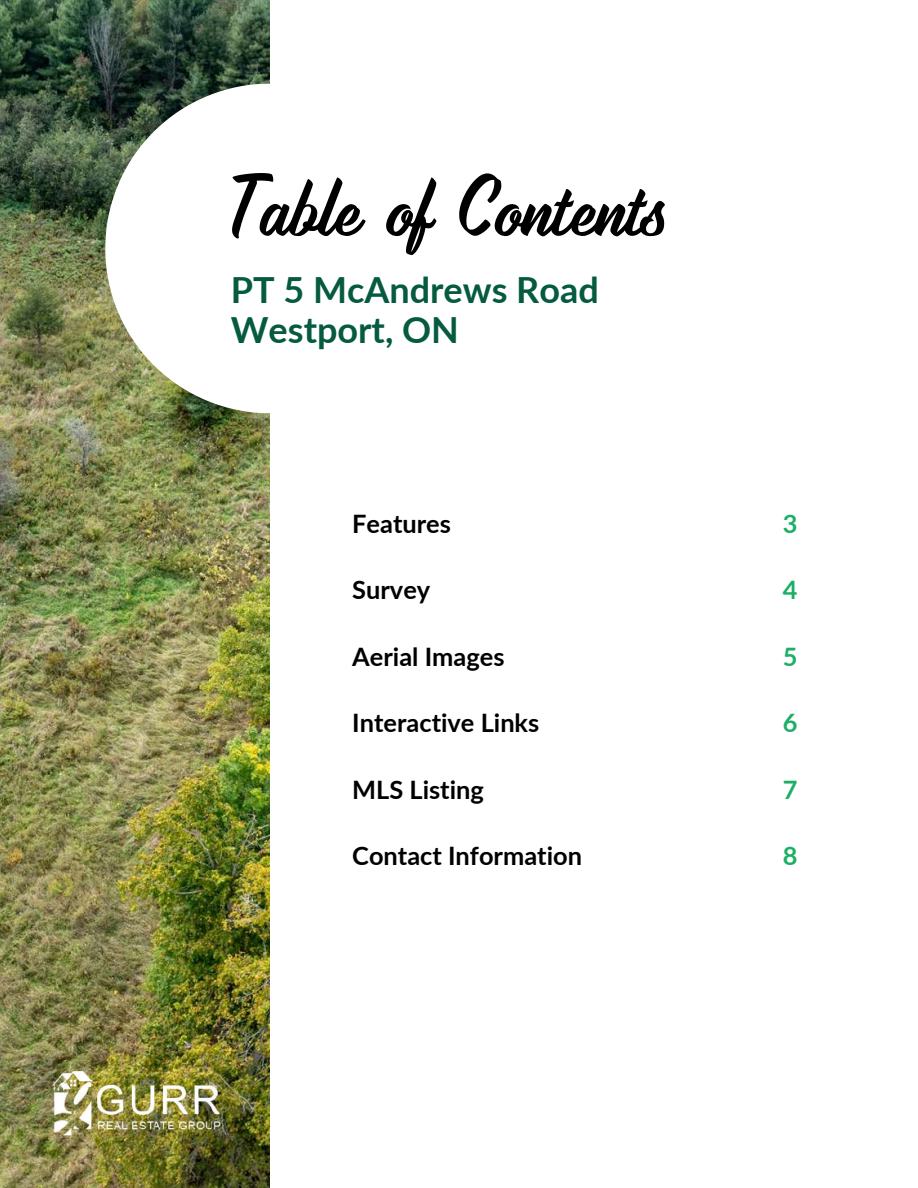
<style>
.page{position:relative;width:918px;height:1188px;background:#fff}
.page>*{position:absolute;margin:0;border:0;box-sizing:border-box;transform-origin:0 0}
.t1{font:78px "Alios Script A";color:#000}
.t2{font:700 36px/39.3px "Lato";color:#055a40}
.t3{font:700 25.35px "Lato";color:#000}
.t4{font:700 25.35px "Lato";color:#1caf66}
</style>
<div class="page">
<img style="left:0;top:0;width:270px;height:1188px">
<svg style="left:105px;top:84px;width:165px;height:329px"></svg>
<img style="left:40px;top:1064px;width:191px;height:80px">
<h1 class="t1" style="left:231px;top:162px;width:440px">Table of Contents</h1>
<h2 class="t2" style="left:231px;top:270px;width:369px">PT 5 McAndrews Road<br>Westport, ON</h2>
<p class="t3" style="left:352px;top:508px;width:100px">Features</p>
<p class="t4" style="left:783px;top:508px;width:16px">3</p>
<p class="t3" style="left:352px;top:574px;width:80px">Survey</p>
<p class="t4" style="left:783px;top:574px;width:16px">4</p>
<p class="t3" style="left:352px;top:641px;width:154px">Aerial Images</p>
<p class="t4" style="left:783px;top:641px;width:16px">5</p>
<p class="t3" style="left:352px;top:707px;width:189px">Interactive Links</p>
<p class="t4" style="left:783px;top:707px;width:16px">6</p>
<p class="t3" style="left:352px;top:774px;width:133px">MLS Listing</p>
<p class="t4" style="left:783px;top:774px;width:16px">7</p>
<p class="t3" style="left:352px;top:840px;width:231px">Contact Information</p>
<p class="t4" style="left:783px;top:840px;width:16px">8</p>
</div>
